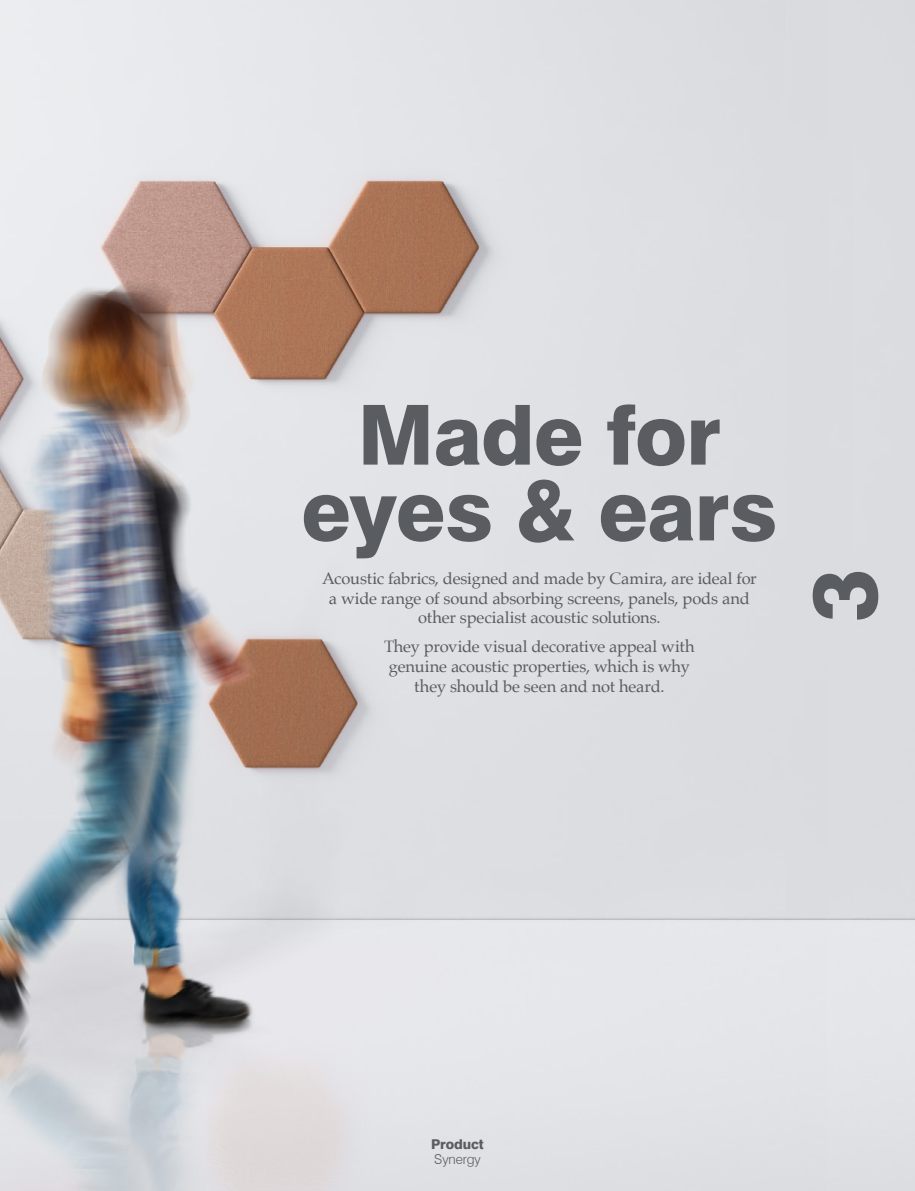
<style>
.page{position:relative;width:915px;height:1191px;background:#fff}
.page>*{position:absolute;margin:0;border:0;box-sizing:border-box;transform-origin:0 0}
.t1{font:800 90px "Swiss 721 BT";color:#595c61}
.t2{font:800 82.95px/75.8px "Swiss 721 BT";letter-spacing:-.01em;color:#595c61;text-align:center}
.t3{font:16.5px/19.8px "Palatino";letter-spacing:-.015em;color:#595c61;text-align:center}
.t4{font:800 13.5px "Swiss 721 BT";letter-spacing:-.01em;color:#595c61}
.t5{font:300 13.5px "Swiss 721 BT";letter-spacing:-.005em;color:#595c61}
</style>
<div class="page">
<img style="left:0;top:0;width:826px;height:1191px">
<div style="left:786px;top:0;width:128px;height:915px;background:#dbdce0"></div>
<h2 class="t2" style="left:301px;top:396px;width:477px">Made for eyes &amp; ears</h2>
<p class="t3" style="left:322px;top:568px;width:436px">Acoustic fabrics, designed and made by Camira, are ideal for a wide range of sound absorbing screens, panels, pods and other specialist acoustic solutions.</p>
<p class="t3" style="left:384px;top:636px;width:312px">They provide visual decorative appeal with genuine acoustic properties, which is why they should be seen and not heard.</p>
<h1 class="t1" style="left:789px;top:622px;width:55px;rotate:-90deg">3</h1>
<p class="t4" style="left:431px;top:1135px;width:54px">Product</p>
<p class="t5" style="left:434px;top:1150px;width:48px">Synergy</p>
</div>
